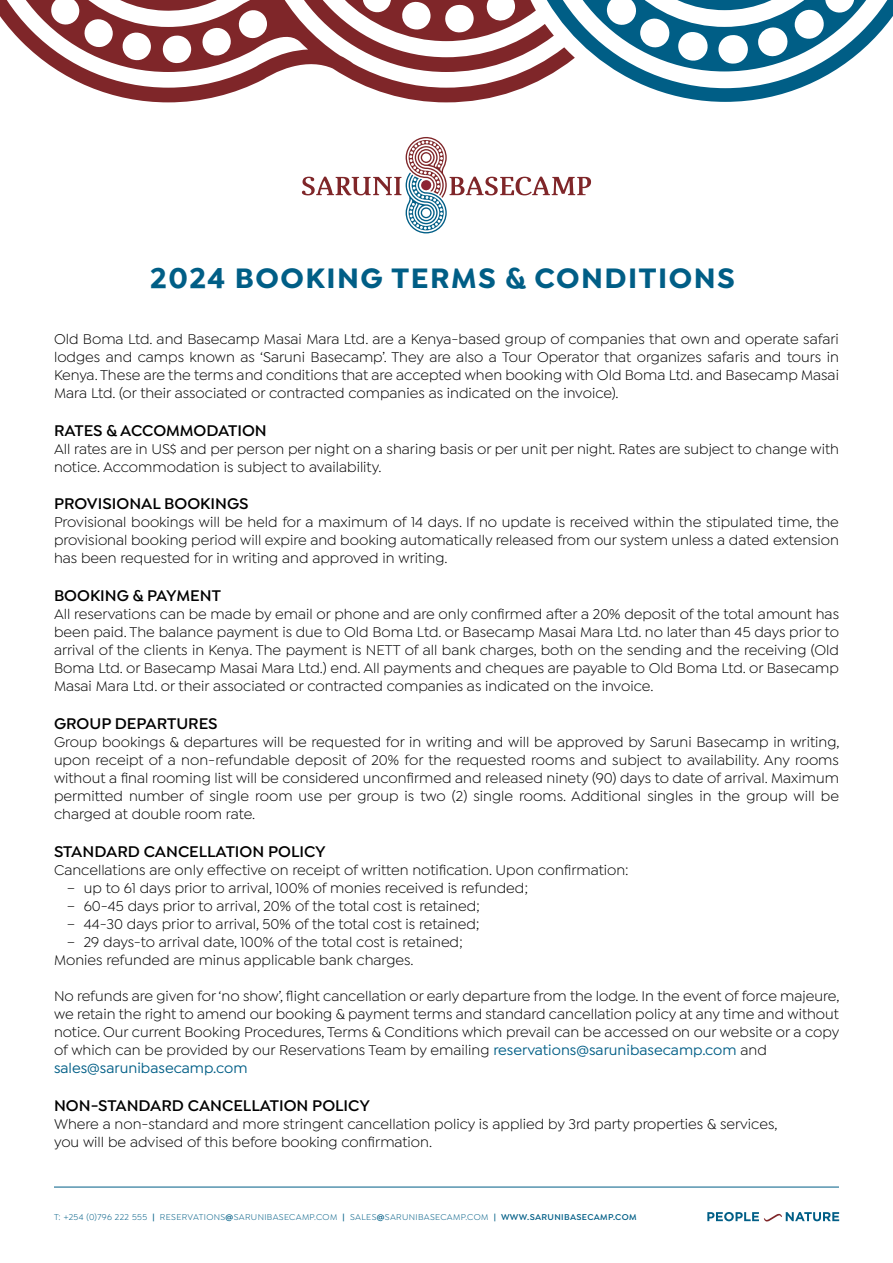
<style>
.page{position:relative;width:893px;height:1263px;background:#fff}
.page>*{position:absolute;margin:0;border:0;box-sizing:border-box;transform-origin:0 0}
.t1{font:700 30px "Isidora Sans";letter-spacing:.05em;color:#005e86}
.t2{font:600 16.5px "Isidora Sans";color:#000}
.t3{font:15px/18px "Isidora Sans";color:#000;text-align:justify}
.t4{font:9px "Isidora Sans";letter-spacing:.04em;color:#005e86}
.s1{font-weight:500;color:#005e86}
.s2{font-weight:600}
</style>
<div class="page">
<svg style="left:707px;top:1212px;width:132px;height:9px"></svg>
<hr style="left:54px;top:1187px;width:785px;height:1px;background:#005e86">
<svg style="left:575px;top:0;width:318px;height:102px"></svg>
<svg style="left:0;top:0;width:575px;height:102px"></svg>
<svg style="left:302px;top:137px;width:289px;height:96px"></svg>
<h1 class="t1" style="left:150px;top:260px;width:586px">2024 BOOKING TERMS &amp; CONDITIONS</h1>
<p class="t3" style="left:54px;top:330px;width:786px">Old Boma Ltd. and Basecamp Masai Mara Ltd. are a Kenya-based group of companies that own and operate safari lodges and camps known as ‘Saruni Basecamp’. They are also a Tour Operator that organizes safaris and tours in Kenya. These are the terms and conditions that are accepted when booking with Old Boma Ltd. and Basecamp Masai Mara Ltd. (or their associated or contracted companies as indicated on the invoice).</p>
<p class="t2" style="left:54px;top:420px;width:214px">RATES &amp; ACCOMMODATION</p>
<p class="t3" style="left:54px;top:439px;width:786px">All rates are in US$ and per person per night on a sharing basis or per unit per night. Rates are subject to change with notice. Accommodation is subject to availability.</p>
<p class="t2" style="left:54px;top:494px;width:196px">PROVISIONAL BOOKINGS</p>
<p class="t3" style="left:54px;top:513px;width:786px">Provisional bookings will be held for a maximum of 14 days. If no update is received within the stipulated time, the provisional booking period will expire and booking automatically released from our system unless a dated extension has been requested for in writing and approved in writing.</p>
<p class="t2" style="left:54px;top:586px;width:168px">BOOKING &amp; PAYMENT</p>
<p class="t3" style="left:54px;top:605px;width:787px">All reservations can be made by email or phone and are only confirmed after a 20% deposit of the total amount has been paid. The balance payment is due to Old Boma Ltd. or Basecamp Masai Mara Ltd. no later than 45 days prior to arrival of the clients in Kenya. The payment is NETT of all bank charges, both on the sending and the receiving (Old Boma Ltd. or Basecamp Masai Mara Ltd.) end. All payments and cheques are payable to Old Boma Ltd. or Basecamp Masai Mara Ltd. or their associated or contracted companies as indicated on the invoice.</p>
<p class="t2" style="left:54px;top:714px;width:165px">GROUP DEPARTURES</p>
<p class="t3" style="left:54px;top:733px;width:787px">Group bookings &amp; departures will be requested for in writing and will be approved by Saruni Basecamp in writing, upon receipt of a non-refundable deposit of 20% for the requested rooms and subject to availability. Any rooms without a final rooming list will be considered unconfirmed and released ninety (90) days to date of arrival. Maximum permitted number of single room use per group is two (2) single rooms. Additional singles in the group will be charged at double room rate.</p>
<p class="t2" style="left:54px;top:842px;width:273px">STANDARD CANCELLATION POLICY</p>
<p class="t3" style="left:54px;top:861px;width:576px">Cancellations are only effective on receipt of written notification. Upon confirmation:</p>
<p class="t3" style="left:67px;top:879px;width:463px">– up to 61 days prior to arrival, 100% of monies received is refunded;</p>
<p class="t3" style="left:67px;top:897px;width:415px">– 60-45 days prior to arrival, 20% of the total cost is retained;</p>
<p class="t3" style="left:67px;top:915px;width:414px">– 44-30 days prior to arrival, 50% of the total cost is retained;</p>
<p class="t3" style="left:54px;top:933px;width:410px;text-indent:13px">– 29 days-to arrival date, 100% of the total cost is retained;<br>Monies refunded are minus applicable bank charges.</p>
<p class="t3" style="left:54px;top:987px;width:787px;text-align:left">No refunds are given for ‘no show’, flight cancellation or early departure from the lodge. In the event of force majeure, we retain the right to amend our booking &amp; payment terms and standard cancellation policy at any time and without notice. Our current Booking Procedures, Terms &amp; Conditions which prevail can be accessed on our website or a copy of which can be provided by our Reservations Team by emailing <span class="s1">reservations@sarunibasecamp.com</span> and <span class="s1">sales@sarunibasecamp.com</span></p>
<p class="t2" style="left:54px;top:1095px;width:318px">NON-STANDARD CANCELLATION POLICY</p>
<p class="t3" style="left:54px;top:1114px;width:725px">Where a non-standard and more stringent cancellation policy is applied by 3rd party properties &amp; services, you will be advised of this before booking confirmation.</p>
<p class="t4" style="left:54px;top:1212px;width:584px">T: +254 (0)796 222 555 <span class="s2">|</span> RESERVATIONS<span class="s2">@</span>SARUNIBASECAMP.COM <span class="s2">|</span> SALES<span class="s2">@</span>SARUNIBASECAMP.COM <span class="s2">| WWW.SARUNIBASECAMP.COM</span></p>
</div>
